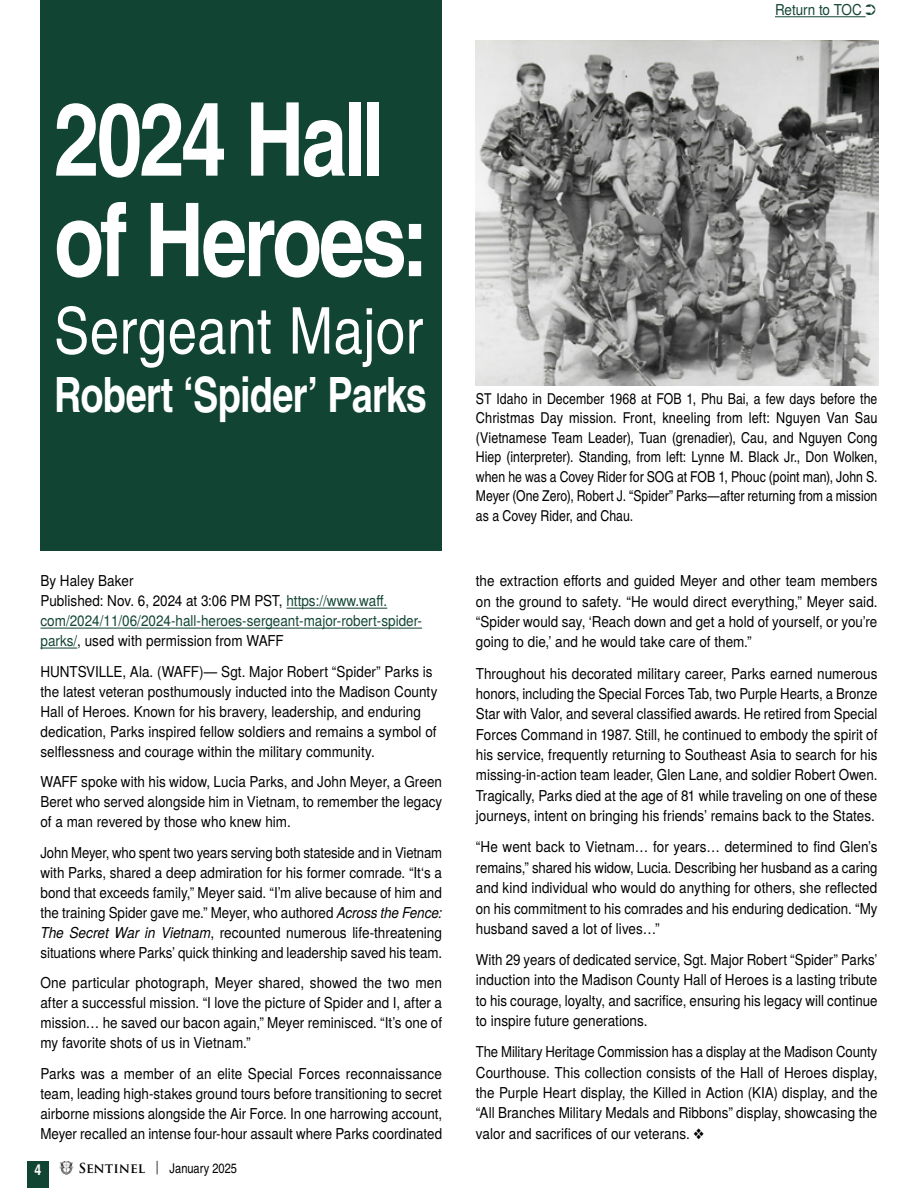
<style>
.page{position:relative;width:918px;height:1188px;background:#fff}
.page>*{position:absolute;margin:0;border:0;box-sizing:border-box;transform-origin:0 0}
.Headline{font:700 102px/100.5px "Te X Gyre Heros Condensed";letter-spacing:-.035em;color:#fff}
.Headline-2{font:64.5px "Te X Gyre Heros Condensed";letter-spacing:.005em;color:#fff}
.Headline-3{font:700 48.75px "Te X Gyre Heros Condensed";letter-spacing:-.015em;color:#fff;scale:.95 1}
.Body_Text{font:15px/20.4px "Te X Gyre Heros";color:#000;text-align:justify;scale:.9 1}
.Body_Text-2{font:15px/20px "Te X Gyre Heros";color:#000;text-align:justify;scale:.88 1}
.Captions{font:15px/19.5px "Te X Gyre Heros Condensed";color:#000;text-align:justify}
.Body_Text-3{font:15px/20.4px "Te X Gyre Heros";color:#000;text-align:justify;scale:.89 1}
.Body_Text-4{font:15px/20px "Te X Gyre Heros";color:#000;text-align:justify;scale:.91 1}
.Body_Text-5{font:15px/20px "Te X Gyre Heros";color:#114432;scale:.9 1}
.Captions-2{font:15px "Te X Gyre Heros";letter-spacing:-.005em;color:#114432;scale:.9 1}
.t1{font:700 15px "Te X Gyre Heros Condensed";color:#fff}
.t2{font:13.5px "Te X Gyre Heros Condensed";color:#000}
.s1{color:#000}
.s2{font-style:italic}
.s3{font-family:"Trajan Pro";font-weight:700}
.s4{font-family:"Trajan Pro"}
</style>
<div class="page">
<svg style="left:59px;top:1161px;width:15px;height:14px"></svg>
<div style="left:27px;top:1161px;width:22px;height:27px;background:#114432"></div>
<div style="left:40px;top:0;width:402px;height:551px;background:#114432"></div>
<img style="left:476px;top:40px;width:402px;height:345px">
<hr style="left:286px;top:608px;width:101px;height:1px;background:#114432">
<hr style="left:40px;top:628px;width:382px;height:1px;background:#114432">
<hr style="left:40px;top:648px;width:37px;height:1px;background:#114432">
<hr style="left:775px;top:16px;width:91px;height:1px;background:#114432">
<p class="Captions-2" style="left:775px;top:-2px;width:114px">Return to TOC ➲</p>
<p class="Headline" style="left:54px;top:85px;width:376px">2024 Hall of Heroes:</p>
<p class="Headline-2" style="left:54px;top:283px;width:370px">Sergeant Major</p>
<p class="Headline-3" style="left:54px;top:358px;width:394px">Robert ‘Spider’ Parks</p>
<p class="Body_Text-5" style="left:40px;top:570px;width:426px"><span class="s1">By Haley Baker<br>Published: Nov. 6, 2024 at 3:06 PM PST,</span> https://www.waff. com/2024/11/06/2024-hall-heroes-sergeant-major-robert-spider&shy;parks/<span class="s1">, used with permission from WAFF</span></p>
<p class="Body_Text" style="left:40px;top:660px;width:443px;line-height:20px;text-align:left">HUNTSVILLE, Ala. (WAFF)— Sgt. Major Robert “Spider” Parks is the latest veteran posthumously inducted into the Madison County Hall of Heroes. Known for his bravery, leadership, and enduring dedication, Parks inspired fellow soldiers and remains a symbol of selflessness and courage within the military community.</p>
<p class="Body_Text" style="left:40px;top:771px;width:448px;line-height:20px">WAFF spoke with his widow, Lucia Parks, and John Meyer, a Green Beret who served alongside him in Vietnam, to remember the legacy of a man revered by those who knew him.</p>
<p class="Body_Text-2" style="left:40px;top:842px;width:458px">John Meyer, who spent two years serving both stateside and in Vietnam with Parks, shared a deep admiration for his former comrade. “It‘s a bond that exceeds family,” Meyer said. “I’m alive because of him and the training Spider gave me.” Meyer, who authored <span class="s2">Across the Fence:<br>The Secret War in Vietnam</span>, recounted numerous life-threatening situations where Parks’ quick thinking and leadership saved his team.</p>
<p class="Body_Text-4" style="left:40px;top:972px;width:443px">One particular photograph, Meyer shared, showed the two men after a successful mission. “I love the picture of Spider and I, after a mission… he saved our bacon again,” Meyer reminisced. “It’s one of my favorite shots of us in Vietnam.”</p>
<p class="Body_Text" style="left:40px;top:1063px;width:448px;line-height:20px">Parks was a member of an elite Special Forces reconnaissance team, leading high-stakes ground tours before transitioning to secret airborne missions alongside the Air Force. In one harrowing account, Meyer recalled an intense four-hour assault where Parks coordinated</p>
<p class="t1" style="left:35px;top:1159px;width:8px">4</p>
<p class="t2" style="left:78px;top:1158px;width:160px"><span class="s3">SENTINEL</span> <span class="s4">|</span> January 2025</p>
<p class="Captions" style="left:476px;top:388px;width:403px">ST Idaho in December 1968 at FOB 1, Phu Bai, a few days before the Christmas Day mission. Front, kneeling from left: Nguyen Van Sau (Vietnamese Team Leader), Tuan (grenadier), Cau, and Nguyen Cong Hiep (interpreter). Standing, from left: Lynne M. Black Jr., Don Wolken, when he was a Covey Rider for SOG at FOB 1, Phouc (point man), John S.</p>
<p class="Captions" style="left:476px;top:486px;width:403px">Meyer (One Zero), Robert J. “Spider” Parks—after returning from a mission as a Covey Rider, and Chau.</p>
<p class="Body_Text" style="left:476px;top:570px;width:448px">the extraction efforts and guided Meyer and other team members on the ground to safety. “He would direct everything,” Meyer said. “Spider would say, ‘Reach down and get a hold of yourself, or you’re going to die,’ and he would take care of them.”</p>
<p class="Body_Text" style="left:476px;top:662px;width:448px">Throughout his decorated military career, Parks earned numerous honors, including the Special Forces Tab, two Purple Hearts, a Bronze Star with Valor, and several classified awards. He retired from Special Forces Command in 1987. Still, he continued to embody the spirit of his service, frequently returning to Southeast Asia to search for his missing-in-action team leader, Glen Lane, and soldier Robert Owen.<br>Tragically, Parks died at the age of 81 while traveling on one of these journeys, intent on bringing his friends’ remains back to the States.</p>
<p class="Body_Text" style="left:476px;top:836px;width:448px">“He went back to Vietnam… for years… determined to find Glen’s remains,” shared his widow, Lucia. Describing her husband as a caring and kind individual who would do anything for others, she reflected on his commitment to his comrades and his enduring dedication. “My husband saved a lot of lives…”</p>
<p class="Body_Text-3" style="left:476px;top:948px;width:453px">With 29 years of dedicated service, Sgt. Major Robert “Spider” Parks’ induction into the Madison County Hall of Heroes is a lasting tribute to his courage, loyalty, and sacrifice, ensuring his legacy will continue to inspire future generations.</p>
<p class="Body_Text-2" style="left:476px;top:1041px;width:458px;line-height:20.4px">The Military Heritage Commission has a display at the Madison County Courthouse. This collection consists of the Hall of Heroes display, the Purple Heart display, the Killed in Action (KIA) display, and the “All Branches Military Medals and Ribbons” display, showcasing the valor and sacrifices of our veterans. ❖</p>
</div>
